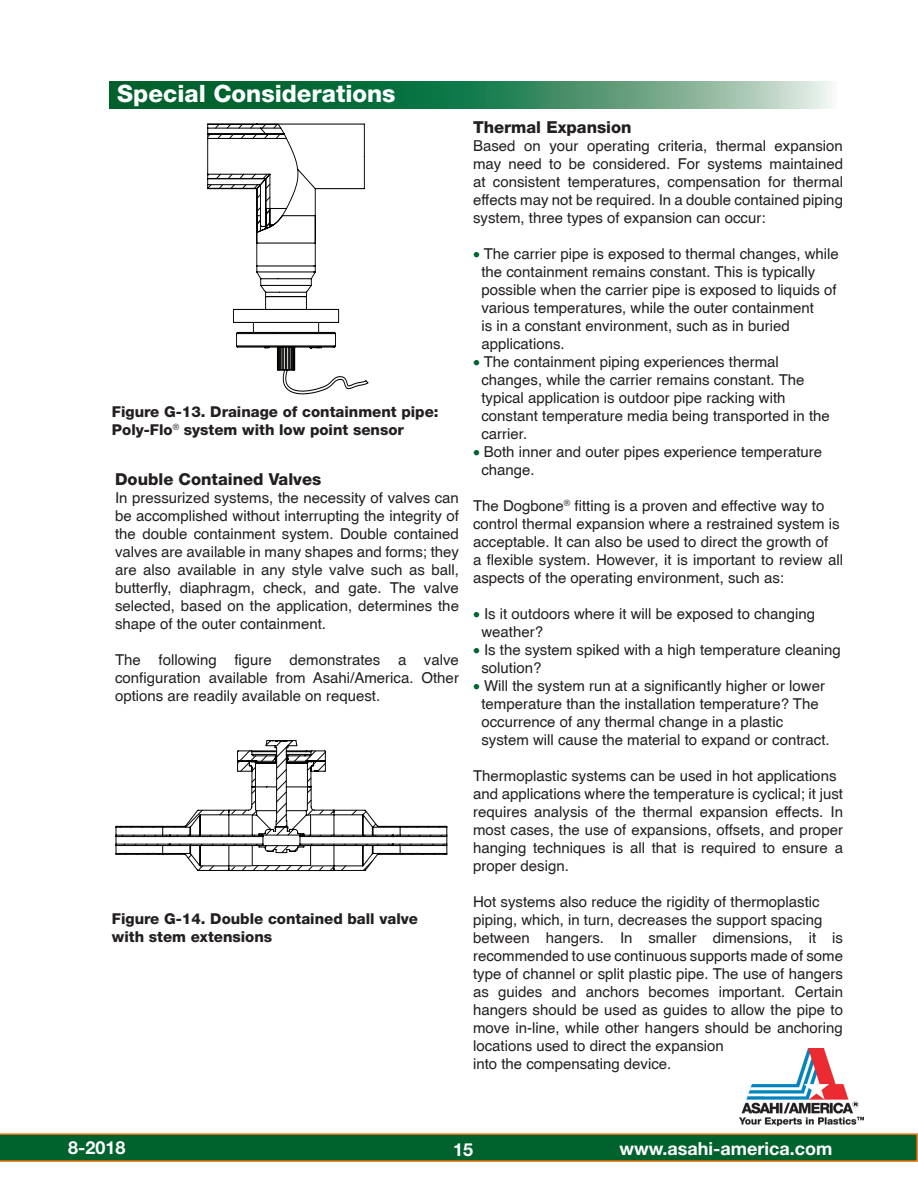
<style>
.page{position:relative;width:918px;height:1188px;background:#fff}
.page>*{position:absolute;margin:0;border:0;box-sizing:border-box;transform-origin:0 0}
.t1{font:800 24px "Helvetica Neue";color:#fff}
.t2{font:700 18px "Helvetica Neue LT Std";color:#fff}
.t3{font:800 16.5px "Helvetica Neue";color:#231f20}
.t4{font:15px/18px "Helvetica";color:#231f20;text-align:justify}
.t5{font:800 15px "Helvetica Neue";color:#231f20}
.s1{color:#00622d}
</style>
<div class="page">
<svg style="left:0;top:1133px;width:918px;height:29px;background:#1d662d"></svg>
<img style="left:739px;top:1048px;width:124px;height:78px">
<svg style="left:109px;top:81px;width:723px;height:28px;background:#3d8a62"></svg>
<svg style="left:207px;top:124px;width:161px;height:270px"></svg>
<svg style="left:115px;top:740px;width:332px;height:131px"></svg>
<p class="t1" style="left:117px;top:79px;width:280px">Special Considerations</p>
<p class="t5" style="left:112px;top:403px;width:328px">Figure G-13. Drainage of containment pipe:</p>
<p class="t5" style="left:112px;top:421px;width:294px">Poly-Flo<sup>®</sup> system with low point sensor</p>
<p class="t3" style="left:115px;top:470px;width:208px">Double Contained Valves</p>
<p class="t4" style="left:115px;top:489px;width:345px">In pressurized systems, the necessity of valves can be accomplished without interrupting the integrity of the double containment system. Double contained valves are available in many shapes and forms; they are also available in any style valve such as ball, butterfly, diaphragm, check, and gate. The valve selected, based on the application, determines the shape of the outer containment.</p>
<p class="t4" style="left:115px;top:651px;width:345px">The following figure demonstrates a valve configuration available from Asahi/America. Other options are readily available on request.</p>
<p class="t5" style="left:112px;top:910px;width:308px">Figure G-14. Double contained ball valve</p>
<p class="t5" style="left:112px;top:928px;width:162px">with stem extensions</p>
<p class="t3" style="left:473px;top:117px;width:160px">Thermal Expansion</p>
<p class="t4" style="left:473px;top:136px;width:372px">Based on your operating criteria, thermal expansion may need to be considered. For systems maintained at consistent temperatures, compensation for thermal effects may not be required. In a double contained piping system, three types of expansion can occur:</p>
<p class="t4" style="left:481px;top:244px;width:359px;text-align:left;text-indent:-8px"><span class="s1">•</span> The carrier pipe is exposed to thermal changes, while the containment remains constant. This is typically possible when the carrier pipe is exposed to liquids of various temperatures, while the outer containment<br>is in a constant environment, such as in buried applications.</p>
<p class="t4" style="left:481px;top:352px;width:350px;text-align:left;text-indent:-8px"><span class="s1">•</span> The containment piping experiences thermal changes, while the carrier remains constant. The typical application is outdoor pipe racking with constant temperature media being transported in the carrier.</p>
<p class="t4" style="left:473px;top:442px;width:351px"><span class="s1">•</span> Both inner and outer pipes experience temperature</p>
<p class="t4" style="left:481px;top:460px;width:55px">change.</p>
<p class="t4" style="left:473px;top:496px;width:353px">The Dogbone<sup>®</sup> fitting is a proven and effective way to</p>
<p class="t4" style="left:473px;top:514px;width:368px">control thermal expansion where a restrained system is</p>
<p class="t4" style="left:473px;top:532px;width:357px">acceptable. It can also be used to direct the growth of</p>
<p class="t4" style="left:473px;top:550px;width:371px">a flexible system. However, it is important to review all aspects of the operating environment, such as:</p>
<p class="t4" style="left:473px;top:604px;width:344px"><span class="s1">•</span> Is it outdoors where it will be exposed to changing</p>
<p class="t4" style="left:481px;top:622px;width:63px">weather?</p>
<p class="t4" style="left:481px;top:640px;width:361px;text-indent:-8px"><span class="s1">•</span> Is the system spiked with a high temperature cleaning solution?</p>
<p class="t4" style="left:473px;top:676px;width:354px"><span class="s1">•</span> Will the system run at a significantly higher or lower</p>
<p class="t4" style="left:481px;top:694px;width:339px">temperature than the installation temperature? The occurrence of any thermal change in a plastic</p>
<p class="t4" style="left:481px;top:730px;width:350px">system will cause the material to expand or contract.</p>
<p class="t4" style="left:473px;top:766px;width:365px">Thermoplastic systems can be used in hot applications</p>
<p class="t4" style="left:473px;top:784px;width:372px">and applications where the temperature is cyclical; it just requires analysis of the thermal expansion effects. In most cases, the use of expansions, offsets, and proper hanging techniques is all that is required to ensure a proper design.</p>
<p class="t4" style="left:473px;top:892px;width:348px">Hot systems also reduce the rigidity of thermoplastic</p>
<p class="t4" style="left:473px;top:910px;width:351px">piping, which, in turn, decreases the support spacing</p>
<p class="t4" style="left:473px;top:928px;width:372px">between hangers. In smaller dimensions, it is recommended to use continuous supports made of some type of channel or split plastic pipe. The use of hangers as guides and anchors becomes important. Certain hangers should be used as guides to allow the pipe to move in-line, while other hangers should be anchoring locations used to direct the expansion</p>
<p class="t4" style="left:473px;top:1054px;width:200px">into the compensating device.</p>
<p class="t2" style="left:68px;top:1137px;width:59px">8-2018</p>
<p class="t2" style="left:620px;top:1137px;width:214px">www.asahi-america.com</p>
<p class="t2" style="left:453px;top:1138px;width:22px">15</p>
</div>
